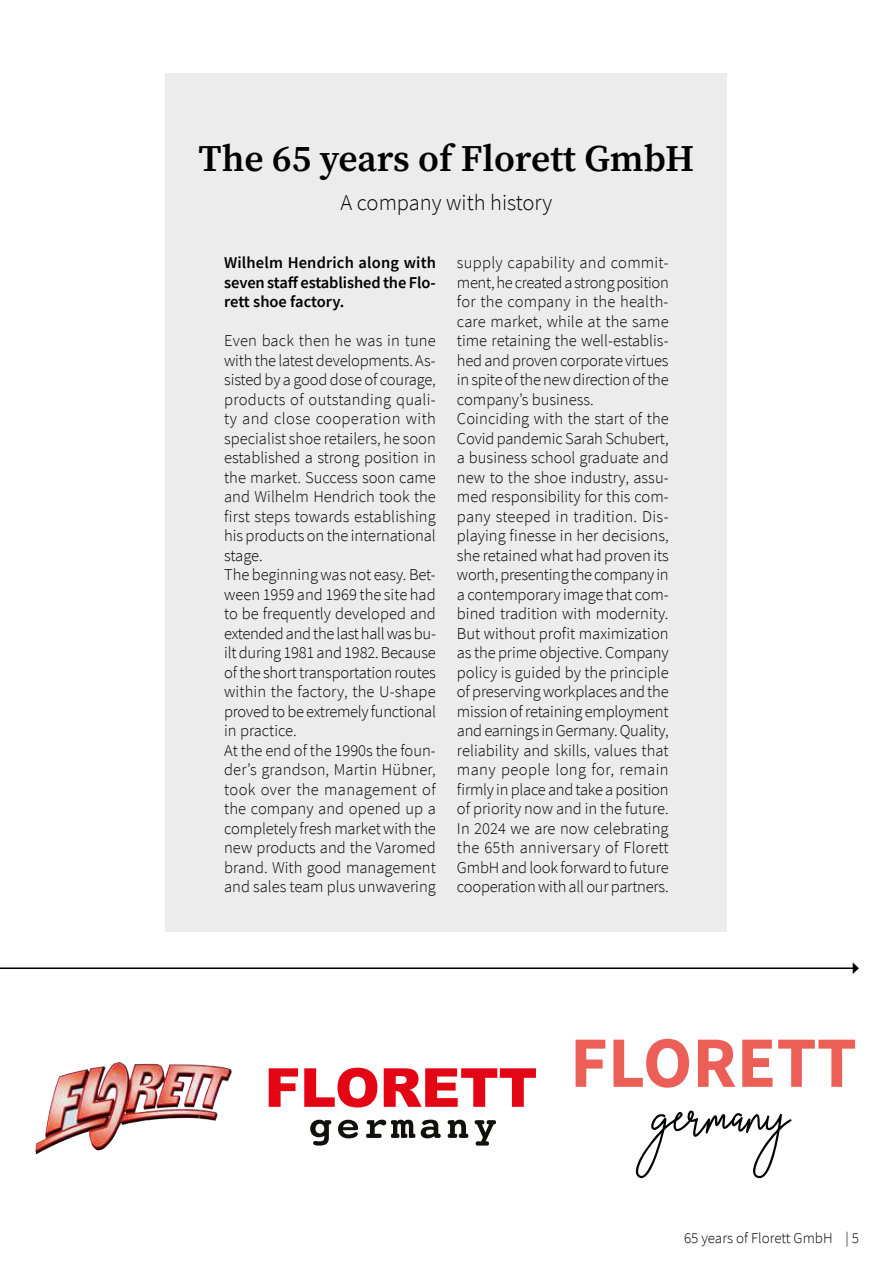
<style>
.page{position:relative;width:893px;height:1263px;background:#fff}
.page>*{position:absolute;margin:0;border:0;box-sizing:border-box;transform-origin:0 0}
.t1{font:700 72.3px "Source Sans Pro";color:#eb5f57}
.t2{font:62.1px "The Suavity";color:#010202}
.t3{font:600 37.5px "Source Serif Pro";color:#000}
.t4{font:300 22.5px "Source Sans Pro";color:#000}
.t5{font:300 16.5px/19.5px "Source Sans Pro";color:#000}
.t6{font:600 16.5px/19.5px "Source Sans Pro";letter-spacing:-.005em;color:#000;text-align:justify}
.t7{font:300 15px "Source Sans Pro";color:#000}
</style>
<div class="page">
<hr style="left:0;top:967px;width:853px;height:2px;background:#000">
<svg style="left:853px;top:962px;width:6px;height:12px"></svg>
<img style="left:35px;top:1062px;width:197px;height:92px">
<svg style="left:310px;top:1120px;width:186px;height:25px"></svg>
<svg style="left:269px;top:1068px;width:267px;height:39px"></svg>
<div style="left:166px;top:73px;width:561px;height:858px;background:#ececec"></div>
<h3 class="t3" style="left:199px;top:132px;width:497px">The 65 years of Florett GmbH</h3>
<h3 class="t4" style="left:341px;top:188px;width:213px">A company with history</h3>
<p class="t6" style="left:224px;top:253px;width:213px">Wilhelm Hendrich along with seven staff established the Flo&shy;rett shoe factory.</p>
<p class="t5" style="left:224px;top:331px;width:213px">Even back then he was in tune with the latest developments. As&shy;sisted by a good dose of courage, products of outstanding quali&shy;ty and close cooperation with specialist shoe retailers, he soon established a strong position in the market. Success soon came and Wilhelm Hendrich took the first steps towards establishing his products on the international stage.<br>The beginning was not easy. Bet&shy;ween 1959 and 1969 the site had to be frequently developed and extended and the last hall was bu&shy;ilt during 1981 and 1982. Because of the short transportation routes within the factory, the U-shape proved to be extremely functional in practice.<br>At the end of the 1990s the foun&shy;der’s grandson, Martin Hübner, took over the management of the company and opened up a completely fresh market with the new products and the Varomed brand. With good management and sales team plus unwavering</p>
<p class="t5" style="left:457px;top:253px;width:213px">supply capability and commit&shy;ment, he created a strong position for the company in the health&shy;care market, while at the same time retaining the well-establis&shy;hed and proven corporate virtues in spite of the new direction of the company’s business.<br>Coinciding with the start of the<br>Covid pandemic Sarah Schubert, a business school graduate and new to the shoe industry, assu&shy;med responsibility for this com&shy;pany steeped in tradition. Dis&shy;playing finesse in her decisions, she retained what had proven its worth, presenting the company in a contemporary image that com&shy;bined tradition with modernity.<br>But without profit maximization as the prime objective. Company policy is guided by the principle of preserving workplaces and the mission of retaining employment and earnings in Germany. Quality, reliability and skills, values that many people long for, remain firmly in place and take a position of priority now and in the future.<br>In 2024 we are now celebrating the 65th anniversary of Florett<br>GmbH and look forward to future cooperation with all our partners.</p>
<h1 class="t1" style="left:570px;top:1014px;width:288px">FLORETT</h1>
<h2 class="t2" style="left:652px;top:1073px;width:138px">germany</h2>
<p class="t7" style="left:684px;top:1229px;width:150px">65 years of Florett GmbH</p>
<p class="t7" style="left:845px;top:1229px;width:15px">| 5</p>
</div>
